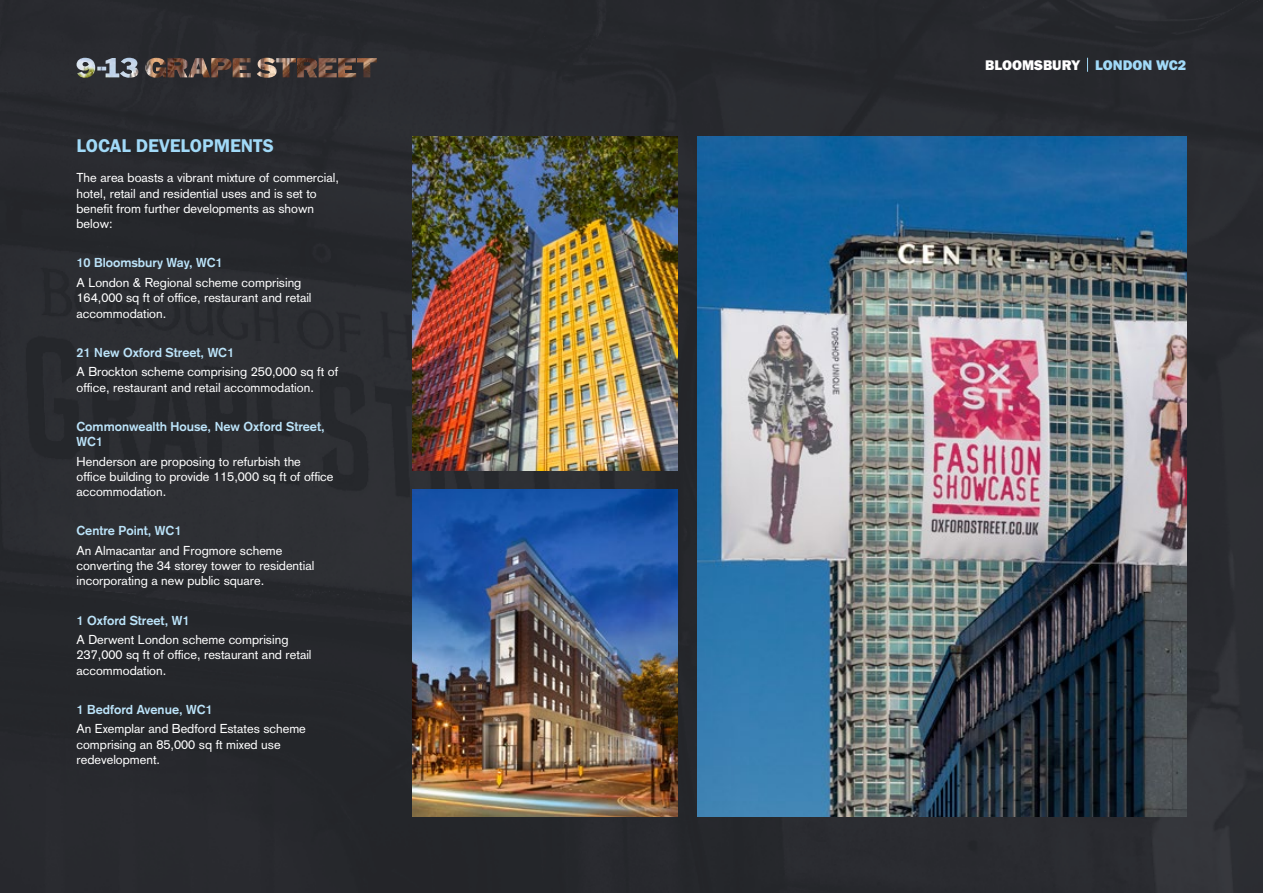
<style>
.page{position:relative;width:1263px;height:893px;background:#282a2e}
.page>*{position:absolute;margin:0;border:0;box-sizing:border-box;transform-origin:0 0}
.t1{font:600 19.05px "Franklin Got T";color:#a1daf8}
.t2{font:14.4px "Franklin Got T Heav";color:#fff}
.t3{font:12.75px/15.3px "Akzidenz Grotesk";color:#fff}
.t4{font:700 12.75px/15.3px "Akzidenz Grotesk";color:#bce4fa}
.s1{color:#a1daf8}
</style>
<div class="page">
<img style="left:77px;top:58px;width:300px;height:20px">
<svg style="left:1087px;top:58px;width:1px;height:14px"></svg>
<img style="left:697px;top:137px;width:489px;height:679px">
<img style="left:412px;top:137px;width:265px;height:334px">
<img style="left:412px;top:489px;width:265px;height:327px">
<h1 class="t1" style="left:77px;top:135px;width:199px">LOCAL DEVELOPMENTS</h1>
<p class="t3" style="left:77px;top:170px;width:264px">The area boasts a vibrant mixture of commercial, hotel, retail and residential uses and is set to benefit from further developments as shown below:</p>
<p class="t4" style="left:77px;top:255px;width:147px">10 Bloomsbury Way, WC1</p>
<p class="t3" style="left:77px;top:275px;width:237px">A London &amp; Regional scheme comprising<br>164,000 sq ft of office, restaurant and retail accommodation.</p>
<p class="t4" style="left:77px;top:344px;width:159px">21 New Oxford Street, WC1</p>
<p class="t3" style="left:77px;top:364px;width:263px">A Brockton scheme comprising 250,000 sq ft of office, restaurant and retail accommodation.</p>
<p class="t4" style="left:77px;top:418px;width:250px">Commonwealth House, New Oxford Street,<br>WC1</p>
<p class="t3" style="left:77px;top:453px;width:258px">Henderson are proposing to refurbish the office building to provide 115,000 sq ft of office accommodation.</p>
<p class="t4" style="left:77px;top:523px;width:106px">Centre Point, WC1</p>
<p class="t3" style="left:77px;top:543px;width:239px">An Almacantar and Frogmore scheme converting the 34 storey tower to residential incorporating a new public square.</p>
<p class="t4" style="left:77px;top:612px;width:114px">1 Oxford Street, W1</p>
<p class="t3" style="left:77px;top:632px;width:237px">A Derwent London scheme comprising<br>237,000 sq ft of office, restaurant and retail accommodation.</p>
<p class="t4" style="left:77px;top:701px;width:138px">1 Bedford Avenue, WC1</p>
<p class="t3" style="left:77px;top:721px;width:231px">An Exemplar and Bedford Estates scheme comprising an 85,000 sq ft mixed use redevelopment.</p>
<p class="t2" style="left:985px;top:57px;width:203px">BLOOMSBURY <span class="s1">LONDON WC2</span></p>
</div>
